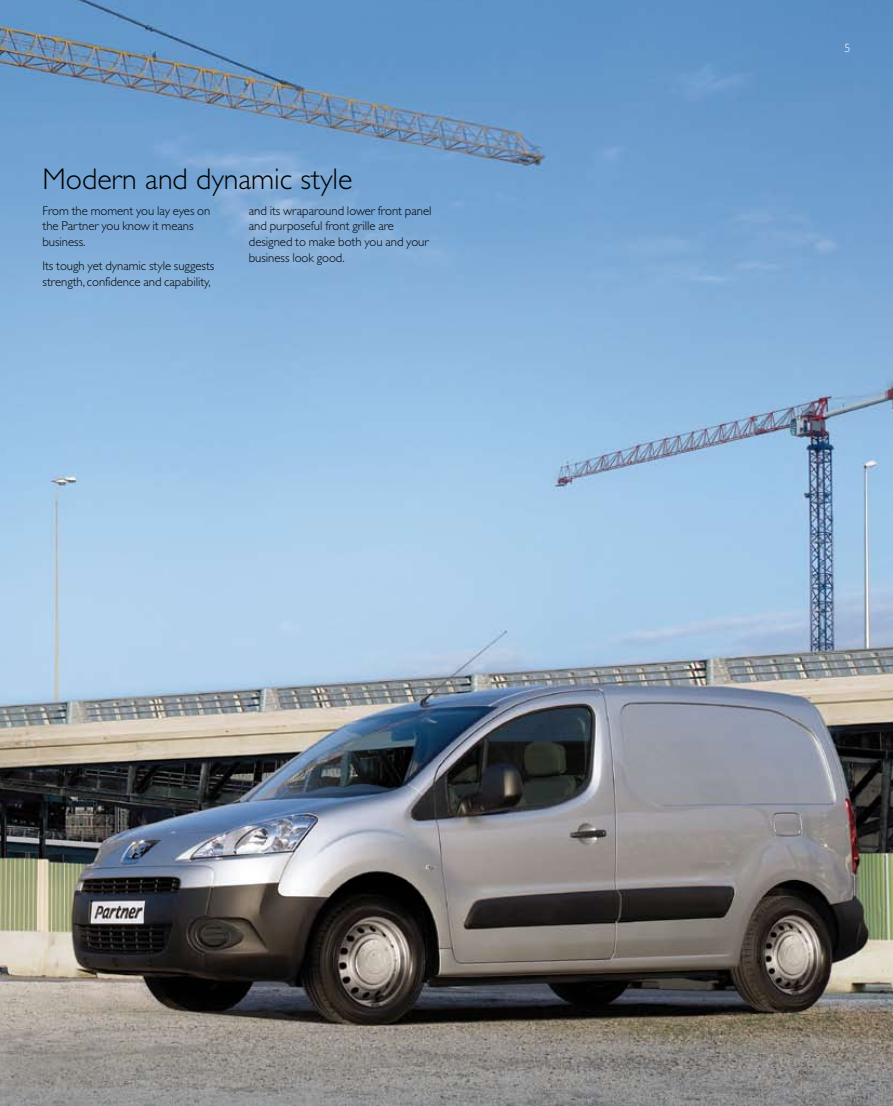
<style>
.page{position:relative;width:893px;height:1106px;background:#fff}
.page>*{position:absolute;margin:0;border:0;box-sizing:border-box;transform-origin:0 0}
.t1{font:300 30px "Gill Sans";color:#000}
.t2{font:300 12.75px/15.8px "Gill Sans";color:#000}
.t3{font:300 12px "Gill Sans";color:#fff}
</style>
<div class="page">
<img style="left:0;top:0;width:893px;height:1106px">
<h1 class="t1" style="left:43px;top:162px;width:312px">Modern and dynamic style</h1>
<p class="t2" style="left:43px;top:203px;width:169px">From the moment you lay eyes on the Partner you know it means business.</p>
<p class="t2" style="left:43px;top:258px;width:173px">Its tough yet dynamic style suggests strength, confidence and capability,</p>
<p class="t2" style="left:249px;top:202px;width:184px">and its wraparound lower front panel and purposeful front grille are designed to make both you and your business look good.</p>
<p class="t3" style="left:844px;top:41px;width:7px">5</p>
</div>
